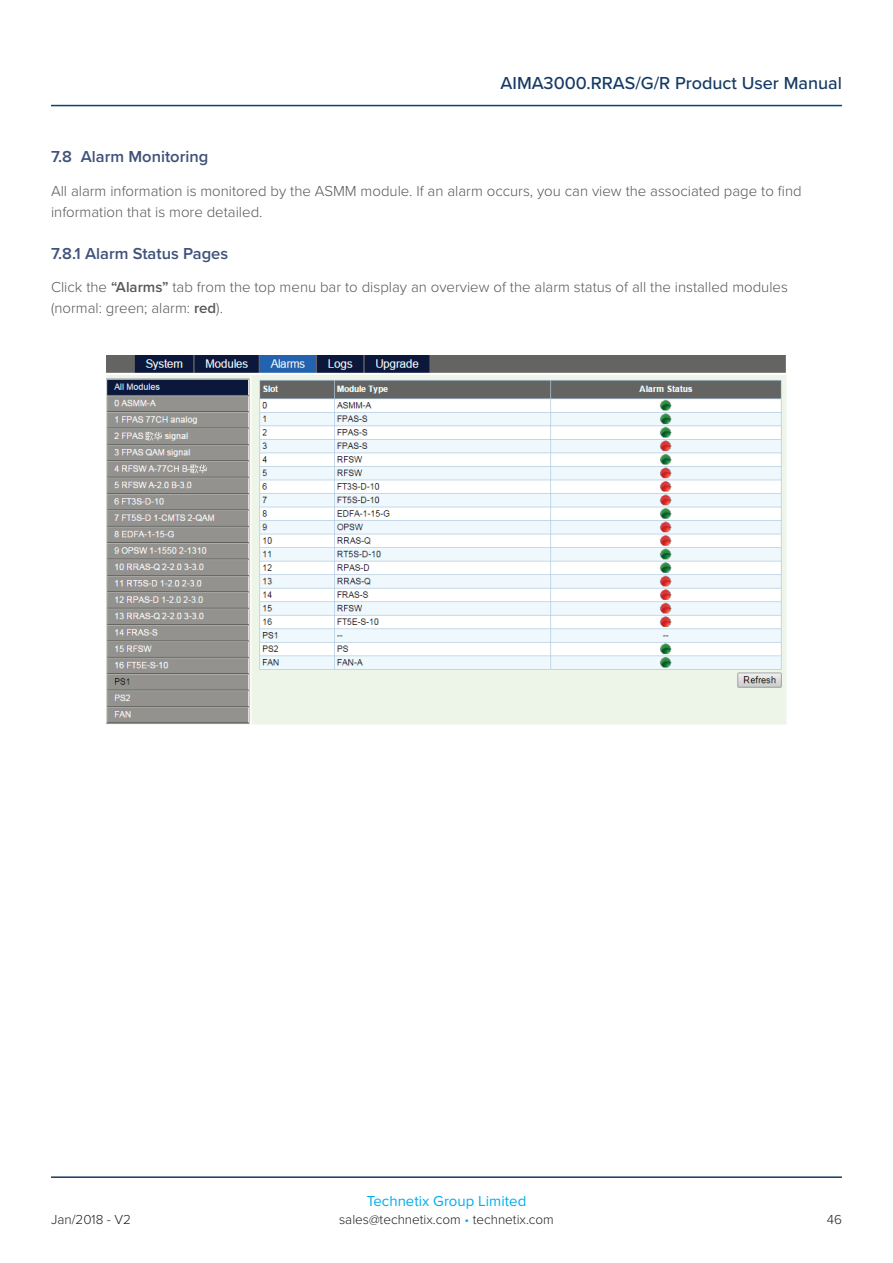
<style>
.page{position:relative;width:893px;height:1263px;background:#fff}
.page>*{position:absolute;margin:0;border:0;box-sizing:border-box;transform-origin:0 0}
.t1{font:500 18px "Proxima Nova";color:#143a65}
.t2{font:600 16.5px "Proxima Nova";color:#405279}
.t3{font:300 15px/21px "Proxima Nova";color:#57585a}
.t4{font:15px "Proxima Nova";color:#00aeef}
.t5{font:300 13.5px "Proxima Nova";color:#231f20}
.s1{font-weight:600}
.s2{color:#00aeef}
</style>
<div class="page">
<hr style="left:51px;top:105px;width:791px;height:1px;background:#01437c">
<hr style="left:51px;top:1176px;width:791px;height:2px;background:#143a65">
<img style="left:106px;top:356px;width:681px;height:368px">
<p class="t1" style="left:501px;top:70px;width:343px">AIMA3000.RRAS/G/R Product User Manual</p>
<p class="t2" style="left:51px;top:144px;width:159px">7.8 Alarm Monitoring</p>
<p class="t3" style="left:51px;top:179px;width:752px">All alarm information is monitored by the ASMM module. If an alarm occurs, you can view the associated page to find information that is more detailed.</p>
<p class="t2" style="left:51px;top:241px;width:179px">7.8.1 Alarm Status Pages</p>
<p class="t3" style="left:51px;top:276px;width:738px">Click the <span class="s1">“Alarms”</span> tab from the top menu bar to display an overview of the alarm status of all the installed modules (normal: green; alarm: <span class="s1">red</span>).</p>
<p class="t4" style="left:367px;top:1190px;width:161px">Technetix Group Limited</p>
<p class="t5" style="left:51px;top:1209px;width:82px">Jan/2018 - V2</p>
<p class="t5" style="left:339px;top:1209px;width:216px">sales@technetix.com <span class="s2">•</span> technetix.com</p>
<p class="t5" style="left:827px;top:1209px;width:17px">46</p>
</div>
